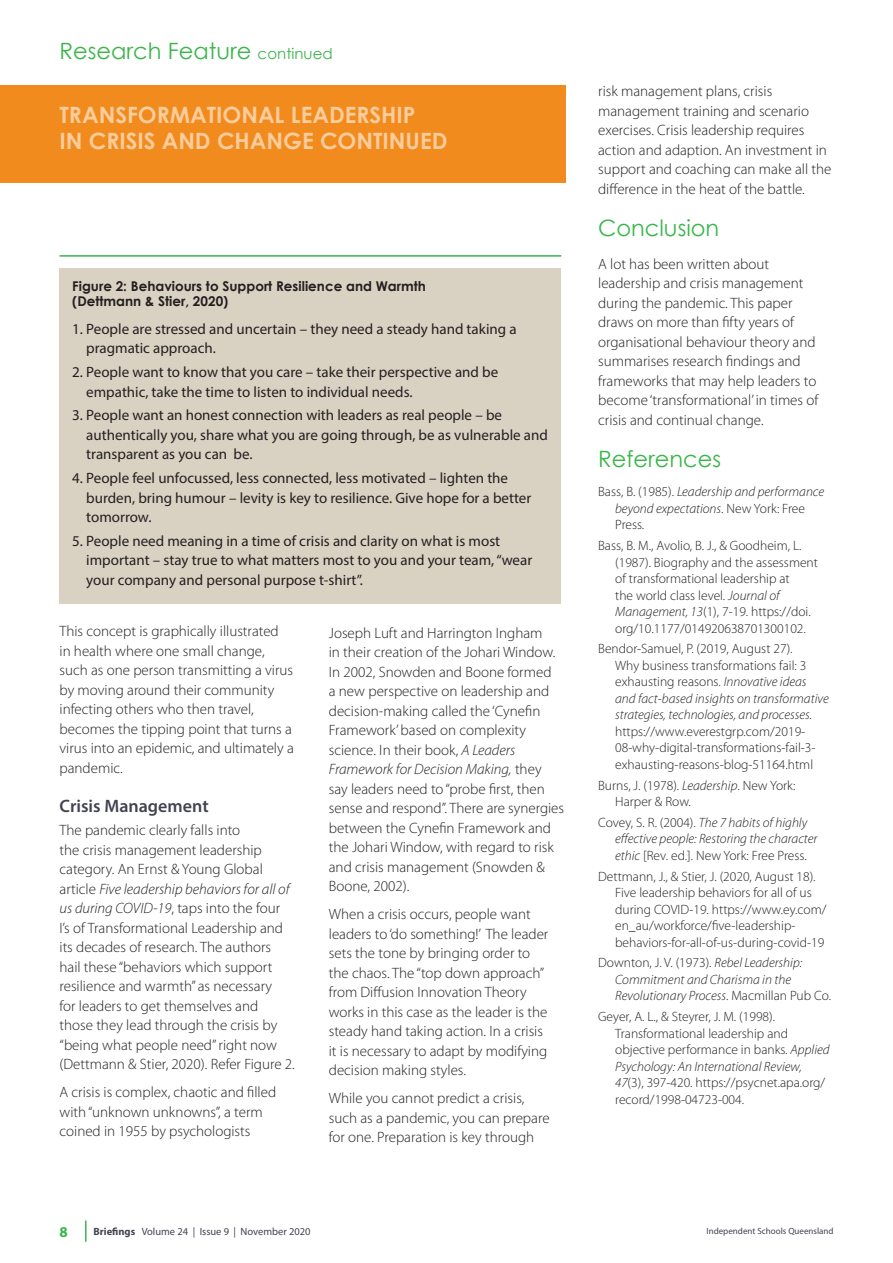
<style>
.page{position:relative;width:893px;height:1263px;background:#fff}
.page>*{position:absolute;margin:0;border:0;box-sizing:border-box;transform-origin:0 0}
.Research_Feature_Hea{font:700 22.5px/25.5px "Century Gothic";color:#fbcc9c}
.Heading_2{font:22.5px "Century Gothic";color:#3ab54a}
.Heading_3{font:600 18px "Myriad Pro";color:#424351}
.Body_copy{font:300 15px/19.5px "Myriad Pro";color:#231f20}
.Body_copy-2{font:15px/19.5px "Myriad Pro";color:#231f20}
.t1{font:700 15px "Myriad Pro";color:#3ab54a}
.Bibliography{font:300 13.5px/16.5px "Myriad Pro";color:#231f20}
.Bibliography-2{font:italic 300 13.5px/16.5px "Myriad Pro";color:#231f20}
.Chart_heading{font:700 13.5px/15px "Century Gothic";color:#231f20}
.t2{font:10.5px "Myriad Pro";color:#424351}
.t3{font:9px "Myriad Pro";color:#424351}
.s1{font-size:15px}
.s2{font-style:italic}
.s3{font-style:normal}
.s4{font-weight:700}
</style>
<div class="page">
<hr style="left:85px;top:1220px;width:2px;height:22px;background:#3ab54a">
<div style="left:0;top:85px;width:566px;height:98px;background:#f28b1d"></div>
<hr style="left:60px;top:255px;width:501px;height:2px;background:#3ab54a">
<div style="left:60px;top:268px;width:501px;height:336px;background:#d9d2c3"></div>
<p class="Heading_2" style="left:60px;top:36px;width:275px">Research Feature <span class="s1">continued</span></p>
<p class="Research_Feature_Hea" style="left:60px;top:101px;width:389px">TRANSFORMATIONAL LEADERSHIP<br>IN CRISIS AND CHANGE CONTINUED</p>
<p class="Chart_heading" style="left:72px;top:278px;width:355px">Figure 2: Behaviours to Support Resilience and Warmth (Dettmann &amp; Stier, 2020)</p>
<p class="Body_copy-2" style="left:86px;top:319px;width:432px;text-indent:-14px">1. People are stressed and uncertain – they need a steady hand taking a pragmatic approach.</p>
<p class="Body_copy-2" style="left:86px;top:362px;width:413px;text-indent:-14px">2. People want to know that you care – take their perspective and be empathic, take the time to listen to individual needs.</p>
<p class="Body_copy-2" style="left:86px;top:405px;width:463px;text-indent:-14px">3. People want an honest connection with leaders as real people – be authentically you, share what you are going through, be as vulnerable and transparent as you can be.</p>
<p class="Body_copy-2" style="left:86px;top:468px;width:447px;text-indent:-14px">4. People feel unfocussed, less connected, less motivated – lighten the burden, bring humour – levity is key to resilience. Give hope for a better tomorrow.</p>
<p class="Body_copy-2" style="left:86px;top:531px;width:447px;text-indent:-14px">5. People need meaning in a time of crisis and clarity on what is most important – stay true to what matters most to you and your team, “wear your company and personal purpose t-shirt”.</p>
<p class="Body_copy" style="left:60px;top:621px;width:236px">This concept is graphically illustrated<br>in health where one small change, such as one person transmitting a virus by moving around their community infecting others who then travel, becomes the tipping point that turns a virus into an epidemic, and ultimately a pandemic.</p>
<p class="Heading_3" style="left:60px;top:794px;width:151px">Crisis Management</p>
<p class="Body_copy" style="left:60px;top:820px;width:237px">The pandemic clearly falls into<br>the crisis management leadership category. An Ernst &amp; Young Global article <span class="s2">Five leadership behaviors for all of us during COVID-19</span>, taps into the four<br>I’s of Transformational Leadership and its decades of research. The authors hail these “behaviors which support resilience and warmth” as necessary<br>for leaders to get themselves and those they lead through the crisis by “being what people need” right now (Dettmann &amp; Stier, 2020). Refer Figure 2.</p>
<p class="Body_copy" style="left:60px;top:1082px;width:218px">A crisis is complex, chaotic and filled with “unknown unknowns”, a term coined in 1955 by psychologists</p>
<p class="Body_copy" style="left:329px;top:623px;width:237px">Joseph Luft and Harrington Ingham<br>in their creation of the Johari Window.<br>In 2002, Snowden and Boone formed<br>a new perspective on leadership and decision-making called the ‘Cynefin Framework’ based on complexity science. In their book, <span class="s2">A Leaders Framework for Decision Making,</span> they say leaders need to “probe first, then sense and respond”. There are synergies between the Cynefin Framework and the Johari Window, with regard to risk and crisis management (Snowden &amp; Boone, 2002).</p>
<p class="Body_copy" style="left:329px;top:904px;width:221px">When a crisis occurs, people want leaders to ‘do something!’ The leader sets the tone by bringing order to the chaos. The “top down approach” from Diffusion Innovation Theory works in this case as the leader is the steady hand taking action. In a crisis it is necessary to adapt by modifying decision making styles.</p>
<p class="Body_copy" style="left:329px;top:1088px;width:222px">While you cannot predict a crisis, such as a pandemic, you can prepare for one. Preparation is key through</p>
<p class="Body_copy" style="left:598px;top:81px;width:235px">risk management plans, crisis management training and scenario exercises. Crisis leadership requires action and adaption. An investment in support and coaching can make all the difference in the heat of the battle.</p>
<p class="Heading_2" style="left:598px;top:212px;width:123px">Conclusion</p>
<p class="Body_copy" style="left:598px;top:254px;width:222px">A lot has been written about leadership and crisis management during the pandemic. This paper draws on more than fifty years of organisational behaviour theory and summarises research findings and frameworks that may help leaders to become ‘transformational’ in times of crisis and continual change.</p>
<p class="Heading_2" style="left:598px;top:443px;width:125px">References</p>
<p class="Bibliography-2" style="left:615px;top:483px;width:210px;text-indent:-17px"><span class="s3">Bass, B. (1985).</span> Leadership and performance beyond expectations<span class="s3">. New York: Free<br>Press.</span></p>
<p class="Bibliography" style="left:615px;top:537px;width:204px;text-indent:-17px">Bass, B. M., Avolio, B. J., &amp; Goodheim, L. (1987). Biography and the assessment of transformational leadership at<br>the world class level. <span class="s2">Journal of Management, 13</span>(1), 7-19. https://doi. org/10.1177/014920638701300102.</p>
<p class="Bibliography" style="left:615px;top:640px;width:215px;text-indent:-17px">Bendor-Samuel, P. (2019, August 27).<br>Why business transformations fail: 3 exhausting reasons. <span class="s2">Innovative ideas and fact-based insights on transformative strategies, technologies, and processes. </span>https://www.everestgrp.com/2019- 08-why-digital-transformations-fail-3- exhausting-reasons-blog-51164.html</p>
<p class="Bibliography" style="left:615px;top:777px;width:182px;text-indent:-17px">Burns, J. (1978). <span class="s2">Leadership</span>. New York:<br>Harper &amp; Row.</p>
<p class="Bibliography-2" style="left:615px;top:814px;width:204px;text-indent:-17px"><span class="s3">Covey, S. R. (2004).</span> The 7 habits of highly effective people: Restoring the character ethic <span class="s3">[Rev. ed.]. New York: Free Press.</span></p>
<p class="Bibliography" style="left:615px;top:868px;width:213px;text-indent:-17px">Dettmann, J., &amp; Stier, J. (2020, August 18).<br>Five leadership behaviors for all of us during COVID-19. https://www.ey.com/ en_au/workforce/five-leadership&shy;behaviors-for-all-of-us-during-covid-19</p>
<p class="Bibliography-2" style="left:615px;top:954px;width:217px;text-indent:-17px"><span class="s3">Downton, J. V. (1973).</span> Rebel Leadership:<br>Commitment and Charisma in the<br>Revolutionary Process<span class="s3">. Macmillan Pub Co.</span></p>
<p class="Bibliography" style="left:615px;top:1008px;width:216px;text-indent:-17px">Geyer, A. L., &amp; Steyrer, J. M. (1998).<br>Transformational leadership and objective performance in banks. <span class="s2">Applied Psychology: An International Review, 47</span>(3), 397-420. https://psycnet.apa.org/ record/1998-04723-004.</p>
<p class="t1" style="left:60px;top:1222px;width:10px">8</p>
<p class="t2" style="left:94px;top:1225px;width:219px"><span class="s4">Briefings</span> Volume 24 | Issue 9 | November 2020</p>
<p class="t3" style="left:706px;top:1226px;width:129px">Independent Schools Queensland</p>
</div>
